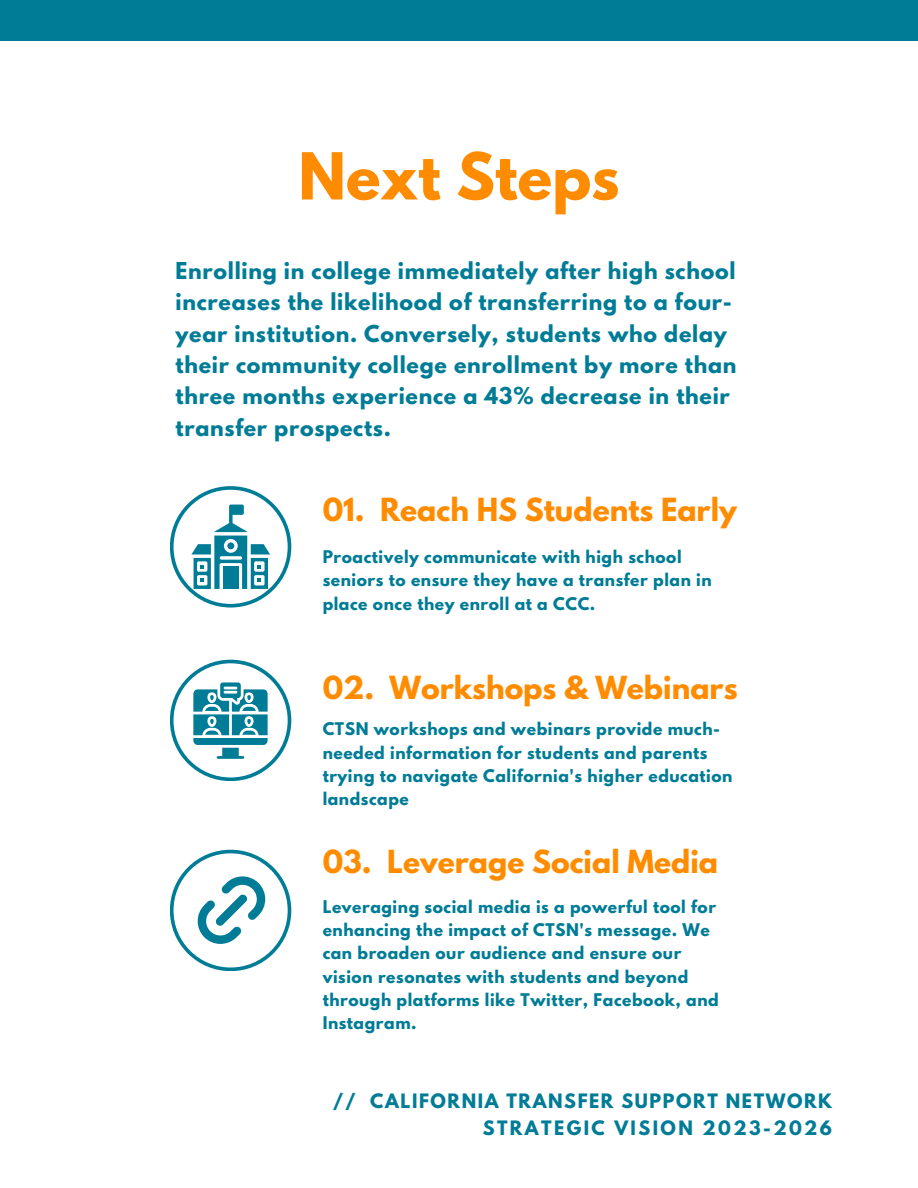
<style>
.page{position:relative;width:918px;height:1188px;background:#fff}
.page>*{position:absolute;margin:0;border:0;box-sizing:border-box;transform-origin:0 0}
.t1{font:700 57.3px "League Spartan";color:#ff8c00}
.t2{font:700 28.2px "League Spartan";color:#ff8c00}
.t3{font:700 20.55px/31.3px "League Spartan";letter-spacing:.035em;color:#007c96}
.t4{font:700 17.55px "League Spartan";letter-spacing:.09em;color:#007c96}
.t5{font:700 17.55px "League Spartan";letter-spacing:.135em;color:#007c96}
.t6{font:700 15.45px/23.2px "League Spartan";letter-spacing:.035em;color:#007c96}
</style>
<div class="page">
<div style="left:0;top:0;width:918px;height:41px;background:#007c96"></div>
<svg style="left:170px;top:850px;width:121px;height:121px"></svg>
<svg style="left:170px;top:660px;width:121px;height:121px"></svg>
<svg style="left:170px;top:486px;width:121px;height:121px"></svg>
<p class="t1" style="left:299px;top:148px;width:322px">Next Steps</p>
<p class="t3" style="left:176px;top:258px;width:563px">Enrolling in college immediately after high school increases the likelihood of transferring to a four&shy;year institution. Conversely, students who delay their community college enrollment by more than three months experience a 43% decrease in their transfer prospects.</p>
<p class="t2" style="left:323px;top:495px;width:416px">01. Reach HS Students Early</p>
<p class="t6" style="left:323px;top:547px;width:391px">Proactively communicate with high school seniors to ensure they have a transfer plan in place once they enroll at a CCC.</p>
<p class="t2" style="left:323px;top:674px;width:416px">02. Workshops &amp; Webinars</p>
<p class="t6" style="left:323px;top:719px;width:411px">CTSN workshops and webinars provide much&shy;needed information for students and parents trying to navigate California's higher education landscape</p>
<p class="t2" style="left:323px;top:847px;width:397px">03. Leverage Social Media</p>
<p class="t6" style="left:323px;top:897px;width:398px">Leveraging social media is a powerful tool for enhancing the impact of CTSN's message. We can broaden our audience and ensure our vision resonates with students and beyond through platforms like Twitter, Facebook, and Instagram.</p>
<p class="t4" style="left:333px;top:1092px;width:501px">// CALIFORNIA TRANSFER SUPPORT NETWORK</p>
<p class="t5" style="left:483px;top:1120px;width:351px">STRATEGIC VISION 2023-2026</p>
</div>
